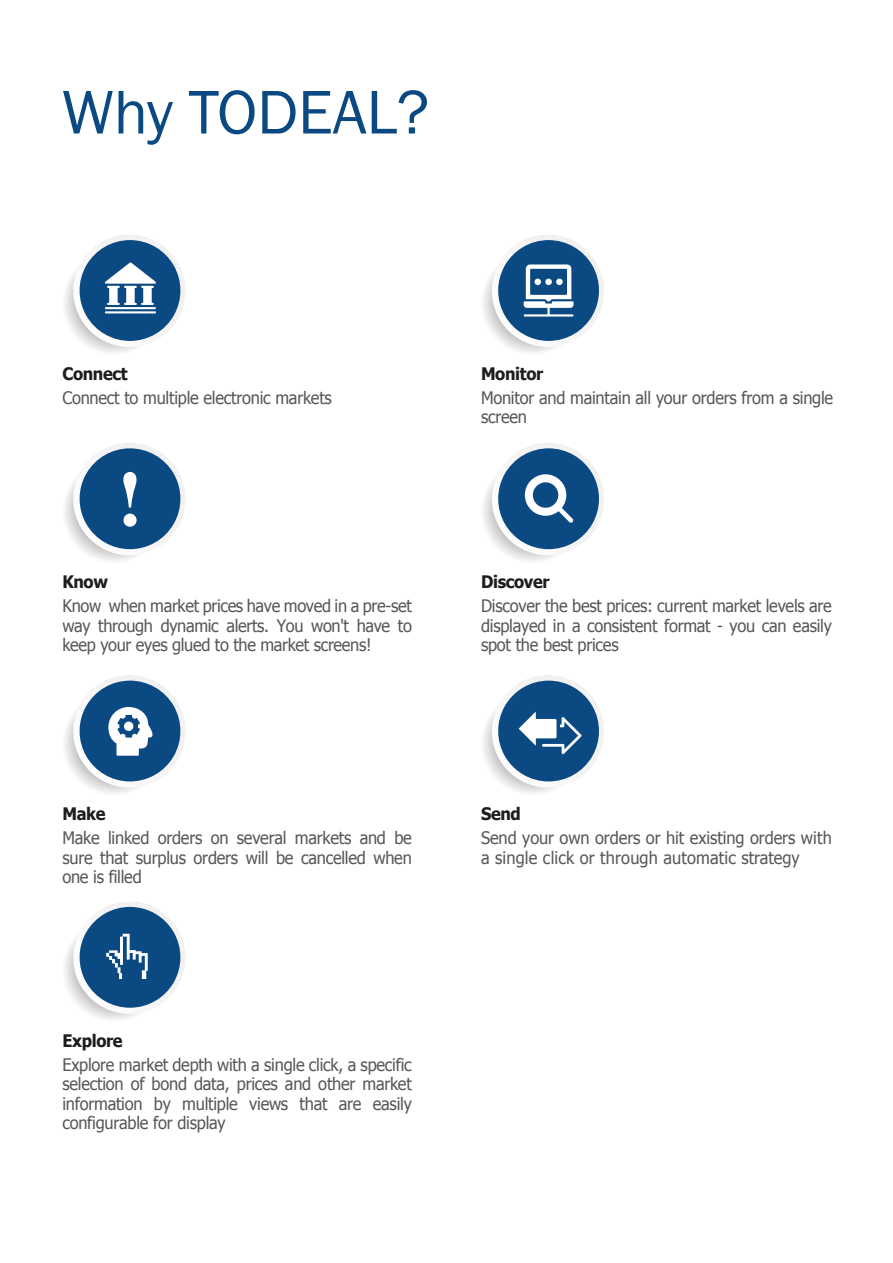
<style>
.page{position:relative;width:893px;height:1263px;background:#fff}
.page>*{position:absolute;margin:0;border:0;box-sizing:border-box;transform-origin:0 0}
.t1{font:63.75px "Franklin Gothic";letter-spacing:-.005em;color:#0b4982}
.t2{font:17.25px/19.5px "Tahoma";letter-spacing:-.015em;color:#575756;text-align:justify;scale:.95 1}
.t3{font:700 17.25px "Tahoma";letter-spacing:-.02em;color:#1d1d1b;scale:.95 1}
</style>
<div class="page">
<svg style="left:65px;top:235px;width:120px;height:118px"></svg>
<svg style="left:65px;top:443px;width:120px;height:118px"></svg>
<svg style="left:65px;top:675px;width:120px;height:118px"></svg>
<svg style="left:65px;top:902px;width:120px;height:118px"></svg>
<svg style="left:483px;top:675px;width:121px;height:118px"></svg>
<svg style="left:483px;top:443px;width:121px;height:118px"></svg>
<svg style="left:483px;top:235px;width:121px;height:118px"></svg>
<h1 class="t1" style="left:62px;top:73px;width:369px">Why TODEAL?</h1>
<p class="t3" style="left:62px;top:362px;width:70px">Connect</p>
<p class="t2" style="left:62px;top:387px;width:285px">Connect to multiple electronic markets</p>
<p class="t3" style="left:62px;top:570px;width:50px">Know</p>
<p class="t2" style="left:62px;top:595px;width:369px">Know when market prices have moved in a pre-set way through dynamic alerts. You won't have to keep your eyes glued to the market screens!</p>
<p class="t3" style="left:62px;top:802px;width:47px">Make</p>
<p class="t2" style="left:62px;top:828px;width:369px">Make linked orders on several markets and be sure that surplus orders will be cancelled when one is filled</p>
<p class="t3" style="left:62px;top:1028px;width:65px">Explore</p>
<p class="t2" style="left:62px;top:1054px;width:369px">Explore market depth with a single click, a specific selection of bond data, prices and other market information by multiple views that are easily configurable for display</p>
<p class="t3" style="left:481px;top:362px;width:67px">Monitor</p>
<p class="t2" style="left:481px;top:387px;width:372px">Monitor and maintain all your orders from a single screen</p>
<p class="t3" style="left:481px;top:570px;width:74px">Discover</p>
<p class="t2" style="left:481px;top:595px;width:371px">Discover the best prices: current market levels are displayed in a consistent format - you can easily spot the best prices</p>
<p class="t3" style="left:481px;top:802px;width:44px">Send</p>
<p class="t2" style="left:481px;top:828px;width:371px">Send your own orders or hit existing orders with a single click or through automatic strategy</p>
</div>
